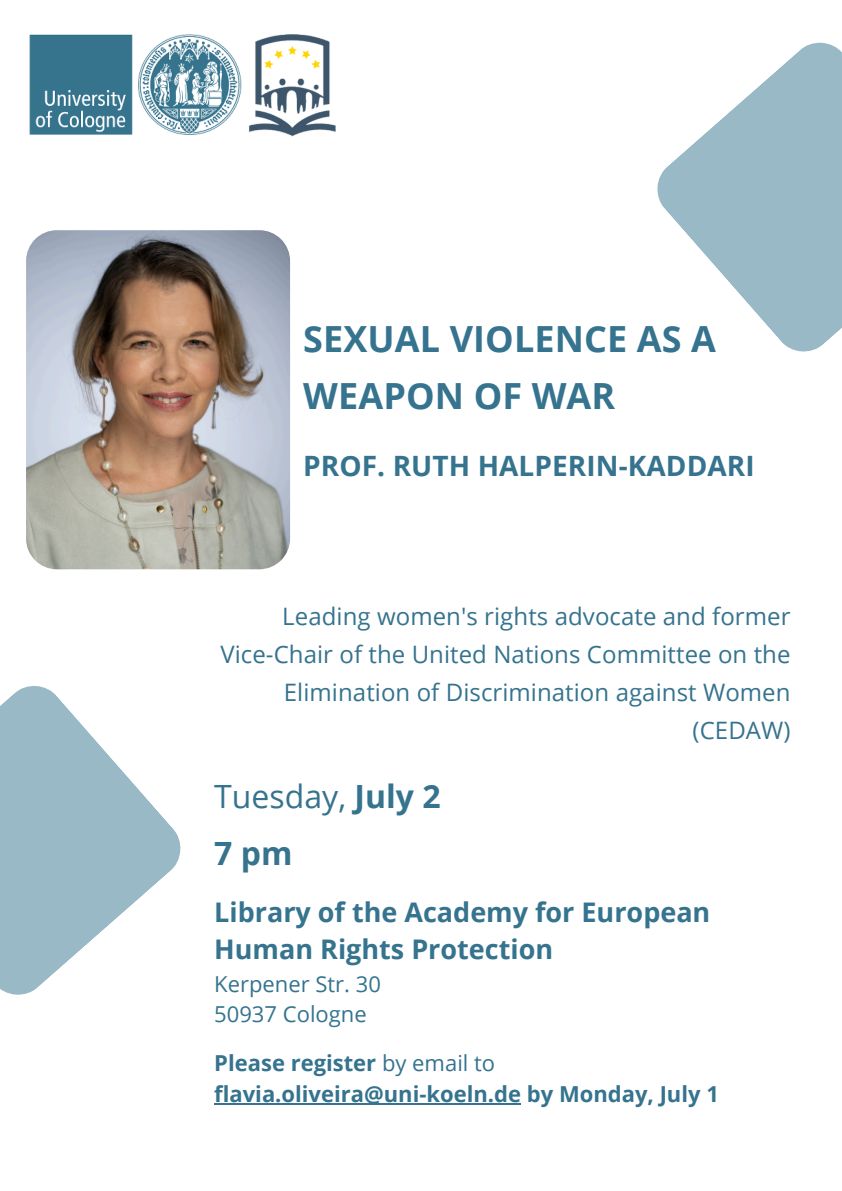
<style>
.page{position:relative;width:842px;height:1191px;background:#fff}
.page>*{position:absolute;margin:0;border:0;box-sizing:border-box;transform-origin:0 0}
.t1{font:700 36px/57px "Open Sans";letter-spacing:.005em;color:#35738e}
.t2{font:32px/57px "Open Sans";color:#35738e}
.t3{font:700 28px "Open Sans";letter-spacing:.005em;color:#35738e}
.t4{font:700 27px/37.5px "Open Sans";color:#35738e}
.t5{font:24px/38.2px "Open Sans";letter-spacing:.005em;color:#35738e;text-align:right}
.t6{font:700 22px "Open Sans";color:#35738e}
.t7{font:22px/30.8px "Open Sans";color:#35738e}
.s1{font-weight:700}
.s2{font-weight:400}
</style>
<div class="page">
<img style="left:26px;top:230px;width:264px;height:339px">
<img style="left:29px;top:34px;width:142px;height:101px">
<img style="left:171px;top:34px;width:165px;height:103px">
<svg style="left:0;top:686px;width:181px;height:309px;fill:#9ab9c6"></svg>
<svg style="left:657px;top:42px;width:185px;height:310px;fill:#9ab9c6"></svg>
<hr style="left:214px;top:1103px;width:307px;height:1px;background:#35738e">
<h3 class="t1" style="left:303px;top:309px;width:414px">SEXUAL VIOLENCE AS A<br>WEAPON OF WAR</h3>
<p class="t3" style="left:303px;top:446px;width:453px">PROF. RUTH HALPERIN-KADDARI</p>
<p class="t5" style="left:282px;top:596px;width:510px">Leading women's rights advocate and former</p>
<h2 class="t5" style="left:220px;top:634px;width:572px">Vice-Chair of the United Nations Committee on the<br>Elimination of Discrimination against Women (CEDAW)</h2>
<h1 class="t2" style="left:214px;top:767px;width:228px">Tuesday, <span class="s1">July 2<br>7 pm</span></h1>
<h4 class="t4" style="left:214px;top:892px;width:498px">Library of the Academy for European<br>Human Rights Protection</h4>
<h4 class="t7" style="left:214px;top:967px;width:168px">Kerpener Str. 30<br>50937 Cologne</h4>
<p class="t6" style="left:214px;top:1047px;width:282px">Please register <span class="s2">by email to</span></p>
<p class="t6" style="left:214px;top:1078px;width:506px">flavia.oliveira@uni-koeln.de by Monday, July 1</p>
</div>
